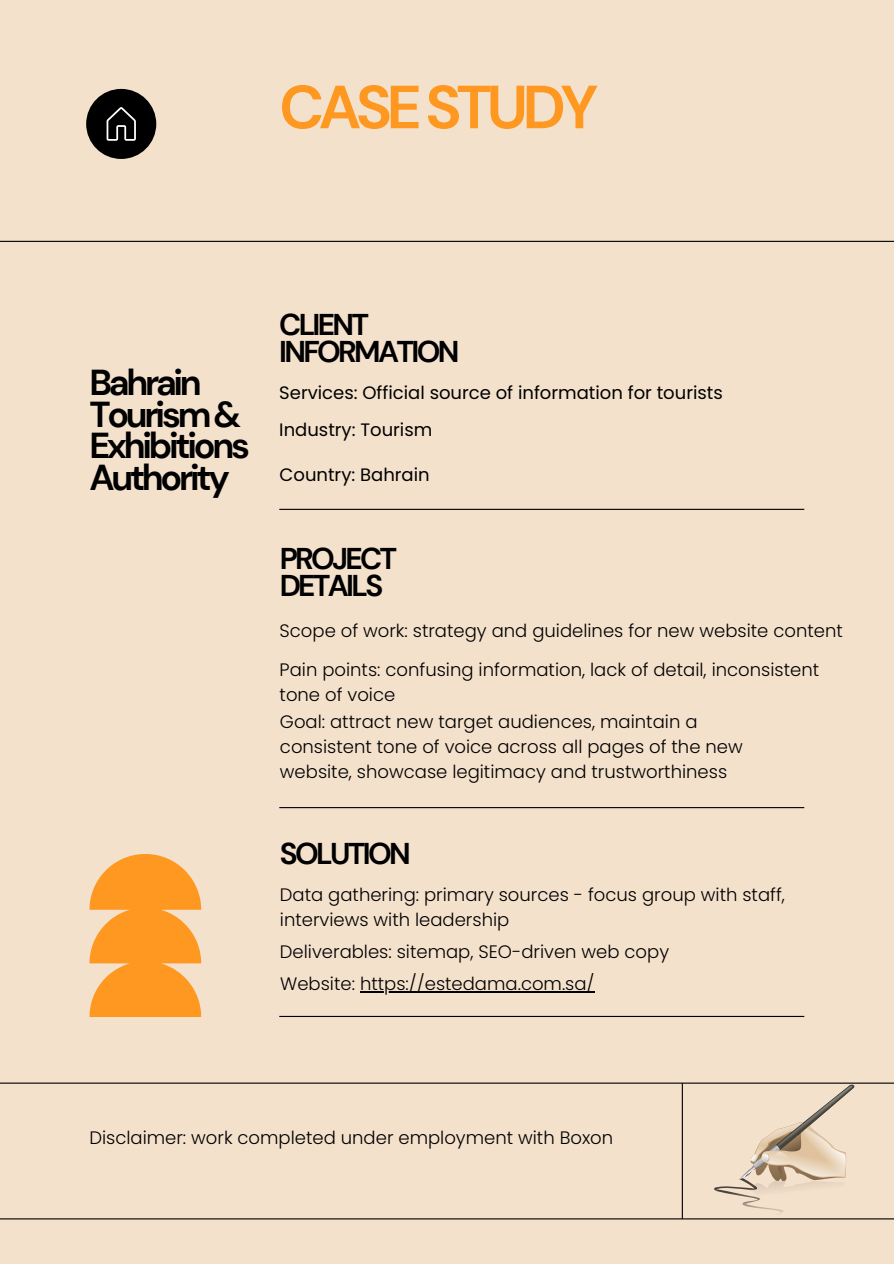
<style>
.page{position:relative;width:894px;height:1264px;background:#fff}
.page>*{position:absolute;margin:0;border:0;box-sizing:border-box;transform-origin:0 0}
.t1{font:700 60.75px "DM Sans";letter-spacing:-.09em;color:#fe9820}
.t2{font:700 36px/31.5px "DM Sans";letter-spacing:-.09em;color:#000}
.t3{font:700 30px/27px "DM Sans";letter-spacing:-.09em;color:#000}
.t4{font:300 18px/24.8px "Poppins";color:#000}
.t5{font:18px "Poppins";color:#000}
</style>
<div class="page">
<div style="left:0;top:0;width:893px;height:1263px;background:#f4e1cc"></div>
<hr style="left:0;top:1082px;width:893px;height:1px;background:#000">
<hr style="left:0;top:241px;width:893px;height:1px;background:#000">
<hr style="left:0;top:1218px;width:893px;height:1px;background:#000">
<hr style="left:681px;top:1083px;width:1px;height:135px;background:#000">
<div style="left:86px;top:89px;width:70px;height:70px;background:#000;border-radius:50%"></div>
<svg style="left:106px;top:107px;width:30px;height:34px"></svg>
<hr style="left:279px;top:1015px;width:525px;height:2px;background:#000">
<hr style="left:279px;top:807px;width:525px;height:1px;background:#000">
<hr style="left:279px;top:509px;width:525px;height:1px;background:#000">
<svg style="left:90px;top:854px;width:111px;height:163px"></svg>
<svg style="left:711px;top:1083px;width:144px;height:131px"></svg>
<hr style="left:360px;top:991px;width:234px;height:1px;background:#000">
<p class="t1" style="left:279px;top:68px;width:320px">CASESTUDY</p>
<h3 class="t2" style="left:89px;top:367px;width:162px">Bahrain<br>Tourism&amp;<br>Exhibitions<br>Authority</h3>
<p class="t3" style="left:279px;top:311px;width:181px">CLIENT<br>INFORMATION</p>
<p class="t5" style="left:279px;top:380px;width:445px">Services: Official source of information for tourists</p>
<p class="t5" style="left:279px;top:417px;width:154px">Industry: Tourism</p>
<p class="t5" style="left:279px;top:461px;width:152px">Country: Bahrain</p>
<p class="t3" style="left:279px;top:545px;width:119px">PROJECT<br>DETAILS</p>
<h3 class="t4" style="left:279px;top:618px;width:564px">Scope of work: strategy and guidelines for new website content</h3>
<p class="t4" style="left:279px;top:657px;width:541px">Pain points: confusing information, lack of detail, inconsistent tone of voice</p>
<p class="t4" style="left:280px;top:709px;width:464px">Goal: attract new target audiences, maintain a consistent tone of voice across all pages of the new website, showcase legitimacy and trustworthiness</p>
<h2 class="t3" style="left:280px;top:839px;width:132px">SOLUTION</h2>
<p class="t4" style="left:280px;top:882px;width:506px">Data gathering: primary sources - focus group with staff, interviews with leadership</p>
<h3 class="t4" style="left:280px;top:939px;width:390px">Deliverables: sitemap, SEO-driven web copy</h3>
<p class="t4" style="left:280px;top:971px;width:316px">Website: https://estedama.com.sa/</p>
<h1 class="t4" style="left:89px;top:1125px;width:525px">Disclaimer: work completed under employment with Boxon</h1>
</div>
